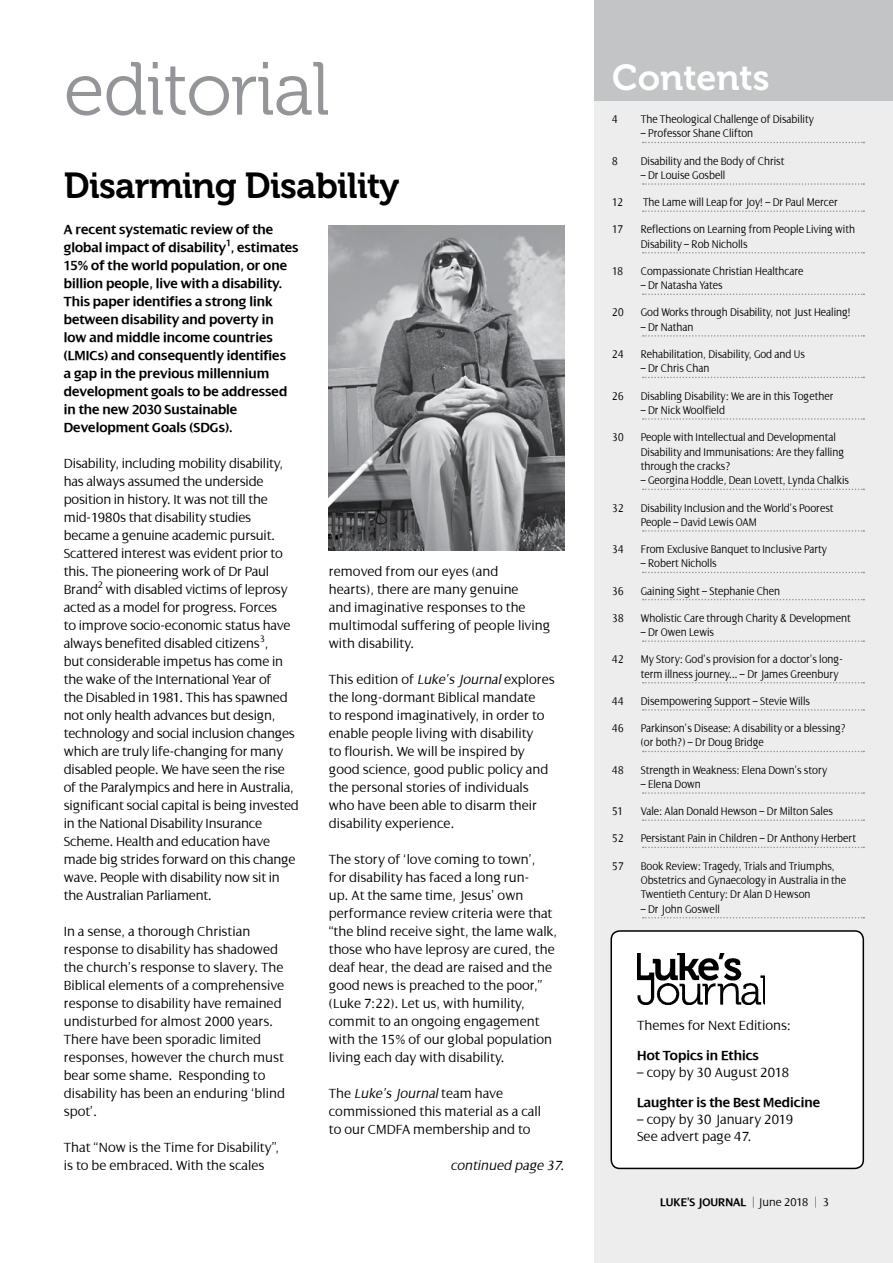
<style>
.page{position:relative;width:893px;height:1263px;background:#fff}
.page>*{position:absolute;margin:0;border:0;box-sizing:border-box;transform-origin:0 0}
.t1{font:75px "Museo 300";letter-spacing:-.02em;color:#939598}
.t2{font:36px "Museo 700";letter-spacing:-.02em;color:#000}
.t3{font:36px "Museo 700";color:#fff}
.t4{font:300 14.25px/18px "Dialog";color:#000}
.t5{font:600 14.25px/18px "Dialog";color:#000}
.t6{font:italic 300 14.25px "Dialog";color:#000}
.t7{font:300 12px/14.4px "Dialog";color:#000;scale:.9 1}
.t8{font:600 12px "Dialog";color:#000}
.s1{font-style:italic}
.s2{font-weight:300}
</style>
<div class="page">
<div style="left:594px;top:0;width:299px;height:1263px;background:#ededee"></div>
<div style="left:611px;top:931px;width:252px;height:237px;background:#fff;border-radius:9px"></div>
<div style="left:610px;top:930px;width:254px;height:239px;border:2px solid #000;border-radius:9px"></div>
<img style="left:637px;top:953px;width:128px;height:52px">
<svg style="left:643px;top:142px;width:221px;height:1px"></svg>
<svg style="left:643px;top:183px;width:221px;height:2px"></svg>
<svg style="left:643px;top:210px;width:221px;height:2px"></svg>
<svg style="left:643px;top:252px;width:221px;height:1px"></svg>
<svg style="left:643px;top:294px;width:221px;height:1px"></svg>
<svg style="left:643px;top:335px;width:221px;height:2px"></svg>
<svg style="left:643px;top:377px;width:221px;height:1px"></svg>
<svg style="left:643px;top:418px;width:221px;height:2px"></svg>
<svg style="left:643px;top:489px;width:221px;height:1px"></svg>
<svg style="left:643px;top:530px;width:221px;height:2px"></svg>
<svg style="left:643px;top:572px;width:221px;height:1px"></svg>
<svg style="left:643px;top:599px;width:221px;height:1px"></svg>
<svg style="left:643px;top:640px;width:221px;height:2px"></svg>
<svg style="left:643px;top:682px;width:221px;height:1px"></svg>
<svg style="left:643px;top:709px;width:221px;height:2px"></svg>
<svg style="left:643px;top:751px;width:221px;height:1px"></svg>
<svg style="left:643px;top:792px;width:221px;height:2px"></svg>
<svg style="left:643px;top:819px;width:221px;height:2px"></svg>
<svg style="left:643px;top:847px;width:221px;height:1px"></svg>
<svg style="left:643px;top:917px;width:221px;height:1px"></svg>
<div style="left:594px;top:0;width:299px;height:100px;background:#c2c4c5"></div>
<img style="left:329px;top:225px;width:235px;height:326px">
<h1 class="t1" style="left:64px;top:48px;width:268px">editorial</h1>
<h2 class="t2" style="left:64px;top:165px;width:337px">Disarming Disability</h2>
<p class="t5" style="left:64px;top:221px;width:236px">A recent systematic review of the global impact of disability<sup>1</sup>, estimates 15% of the world population, or one billion people, live with a disability.<br>This paper identifies a strong link between disability and poverty in low and middle income countries (LMICs) and consequently identifies<br>a gap in the previous millennium development goals to be addressed in the new 2030 Sustainable Development Goals (SDGs).</p>
<p class="t4" style="left:64px;top:454px;width:237px">Disability, including mobility disability, has always assumed the underside position in history. It was not till the mid-1980s that disability studies became a genuine academic pursuit.<br>Scattered interest was evident prior to this. The pioneering work of Dr Paul Brand<sup>2</sup> with disabled victims of leprosy acted as a model for progress. Forces<br>to improve socio-economic status have always benefited disabled citizens<sup>3</sup>,<br>but considerable impetus has come in the wake of the International Year of<br>the Disabled in 1981. This has spawned not only health advances but design, technology and social inclusion changes which are truly life-changing for many disabled people. We have seen the rise of the Paralympics and here in Australia, significant social capital is being invested in the National Disability Insurance Scheme. Health and education have made big strides forward on this change wave. People with disability now sit in the Australian Parliament.</p>
<p class="t4" style="left:64px;top:922px;width:223px">In a sense, a thorough Christian response to disability has shadowed the church’s response to slavery. The<br>Biblical elements of a comprehensive response to disability have remained undisturbed for almost 2000 years.<br>There have been sporadic limited responses, however the church must bear some shame. Responding to disability has been an enduring ‘blind spot’.</p>
<p class="t4" style="left:64px;top:1138px;width:217px">That “Now is the Time for Disability”, is to be embraced. With the scales</p>
<p class="t4" style="left:329px;top:562px;width:223px">removed from our eyes (and<br>hearts), there are many genuine<br>and imaginative responses to the multimodal suffering of people living with disability.</p>
<p class="t4" style="left:329px;top:670px;width:227px">This edition of <span class="s1">Luke’s Journal</span>explores the long-dormant Biblical mandate<br>to respond imaginatively, in order to enable people living with disability<br>to flourish. We will be inspired by good science, good public policy and the personal stories of individuals who have been able to disarm their disability experience.</p>
<p class="t4" style="left:329px;top:850px;width:230px">The story of ‘love coming to town’,<br>for disability has faced a long run-<br>up. At the same time, Jesus’ own performance review criteria were that “the blind receive sight, the lame walk, those who have leprosy are cured, the deaf hear, the dead are raised and the good news is preached to the poor,” (Luke 7:22). Let us, with humility, commit to an ongoing engagement with the 15% of our global population living each day with disability.</p>
<p class="t4" style="left:329px;top:1084px;width:214px">T h e <span class="s1">Luke’s Journal</span>tea m h ave commissioned this material as a call to our CMDFA membership and to</p>
<p class="t6" style="left:450px;top:1158px;width:118px">continued page 37.</p>
<h2 class="t3" style="left:612px;top:58px;width:159px">Contents</h2>
<p class="t7" style="left:612px;top:112px;width:8px">4</p>
<p class="t7" style="left:641px;top:112px;width:194px">The Theological Challenge of Disability</p>
<p class="t7" style="left:641px;top:126px;width:127px">– Professor Shane Clifton</p>
<p class="t7" style="left:612px;top:154px;width:8px">8</p>
<p class="t7" style="left:641px;top:154px;width:161px">Disability and the Body of Christ</p>
<p class="t7" style="left:641px;top:168px;width:96px">– Dr Louise Gosbell</p>
<p class="t7" style="left:612px;top:195px;width:14px">12</p>
<p class="t7" style="left:643px;top:195px;width:218px">The Lame will Leap for Joy! – Dr Paul Mercer</p>
<p class="t7" style="left:612px;top:222px;width:14px">17</p>
<p class="t7" style="left:641px;top:222px;width:240px">Reflections on Learning from People Living with<br>Disability – Rob Nicholls</p>
<p class="t7" style="left:612px;top:264px;width:14px">18</p>
<p class="t7" style="left:641px;top:264px;width:182px">Compassionate Christian Healthcare</p>
<p class="t7" style="left:641px;top:278px;width:92px">– Dr Natasha Yates</p>
<p class="t7" style="left:612px;top:305px;width:14px">20</p>
<p class="t7" style="left:641px;top:305px;width:235px">God Works through Disability, not Just Healing!</p>
<p class="t7" style="left:641px;top:320px;width:60px">– Dr Nathan</p>
<p class="t7" style="left:612px;top:347px;width:14px">24</p>
<p class="t7" style="left:641px;top:347px;width:184px">Rehabilitation, Disability, God and Us</p>
<p class="t7" style="left:641px;top:361px;width:78px">– Dr Chris Chan</p>
<p class="t7" style="left:612px;top:389px;width:14px">26</p>
<p class="t7" style="left:641px;top:389px;width:216px">Disabling Disability: We are in this Together</p>
<p class="t7" style="left:641px;top:403px;width:95px">– Dr Nick Woolfield</p>
<p class="t7" style="left:612px;top:430px;width:14px">30</p>
<p class="t7" style="left:641px;top:430px;width:227px">People with Intellectual and Developmental<br>Disability and Immunisations: Are they falling through the cracks?</p>
<p class="t7" style="left:641px;top:473px;width:233px">– Georgina Hoddle, Dean Lovett, Lynda Chalkis</p>
<p class="t7" style="left:612px;top:500px;width:14px">32</p>
<p class="t7" style="left:641px;top:500px;width:216px">Disability Inclusion and the World’s Poorest<br>People – David Lewis OAM</p>
<p class="t7" style="left:612px;top:542px;width:14px">34</p>
<p class="t7" style="left:641px;top:542px;width:209px">From Exclusive Banquet to Inclusive Party</p>
<p class="t7" style="left:641px;top:556px;width:86px">– Robert Nicholls</p>
<p class="t7" style="left:612px;top:584px;width:14px">36</p>
<p class="t7" style="left:641px;top:584px;width:157px">Gaining Sight – Stephanie Chen</p>
<p class="t7" style="left:612px;top:611px;width:14px">38</p>
<p class="t7" style="left:641px;top:611px;width:235px">Wholistic Care through Charity &amp; Development</p>
<p class="t7" style="left:641px;top:625px;width:83px">– Dr Owen Lewis</p>
<p class="t7" style="left:612px;top:652px;width:14px">42</p>
<p class="t7" style="left:641px;top:652px;width:226px">My Story: God’s provision for a doctor’s long&shy;term illness journey... – Dr James Greenbury</p>
<p class="t7" style="left:612px;top:694px;width:14px">44</p>
<p class="t7" style="left:641px;top:694px;width:190px">Disempowering Support – Stevie Wills</p>
<p class="t7" style="left:612px;top:721px;width:14px">46</p>
<p class="t7" style="left:641px;top:721px;width:229px">Parkinson’s Disease: A disability or a blessing? (or both?) – Dr Doug Bridge</p>
<p class="t7" style="left:612px;top:763px;width:14px">48</p>
<p class="t7" style="left:641px;top:763px;width:209px">Strength in Weakness: Elena Down’s story</p>
<p class="t7" style="left:641px;top:777px;width:68px">– Elena Down</p>
<p class="t7" style="left:612px;top:804px;width:14px">51</p>
<p class="t7" style="left:641px;top:804px;width:215px">Vale: Alan Donald Hewson – Dr Milton Sales</p>
<p class="t7" style="left:612px;top:831px;width:14px">52</p>
<p class="t7" style="left:641px;top:831px;width:241px">Persistant Pain in Children – Dr Anthony Herbert</p>
<p class="t7" style="left:612px;top:858px;width:14px">57</p>
<p class="t7" style="left:641px;top:858px;width:230px">Book Review: Tragedy, Trials and Triumphs,<br>Obstetrics and Gynaecology in Australia in the<br>Twentieth Century: Dr Alan D Hewson</p>
<p class="t7" style="left:641px;top:902px;width:90px">– Dr John Goswell</p>
<p class="t4" style="left:637px;top:1016px;width:155px">Themes for Next Editions:</p>
<p class="t5" style="left:637px;top:1046px;width:123px">Hot Topics in Ethics</p>
<p class="t4" style="left:637px;top:1063px;width:154px">– copy by 30 August 2018</p>
<p class="t5" style="left:637px;top:1093px;width:185px">Laughter is the Best Medicine</p>
<p class="t4" style="left:637px;top:1111px;width:158px;line-height:17.1px">– copy by 30 January 2019<br>See advert page 47.</p>
<p class="t8" style="left:660px;top:1196px;width:170px">LUKE’S JOURNAL <span class="s2">| June 2018 | 3</span></p>
</div>
